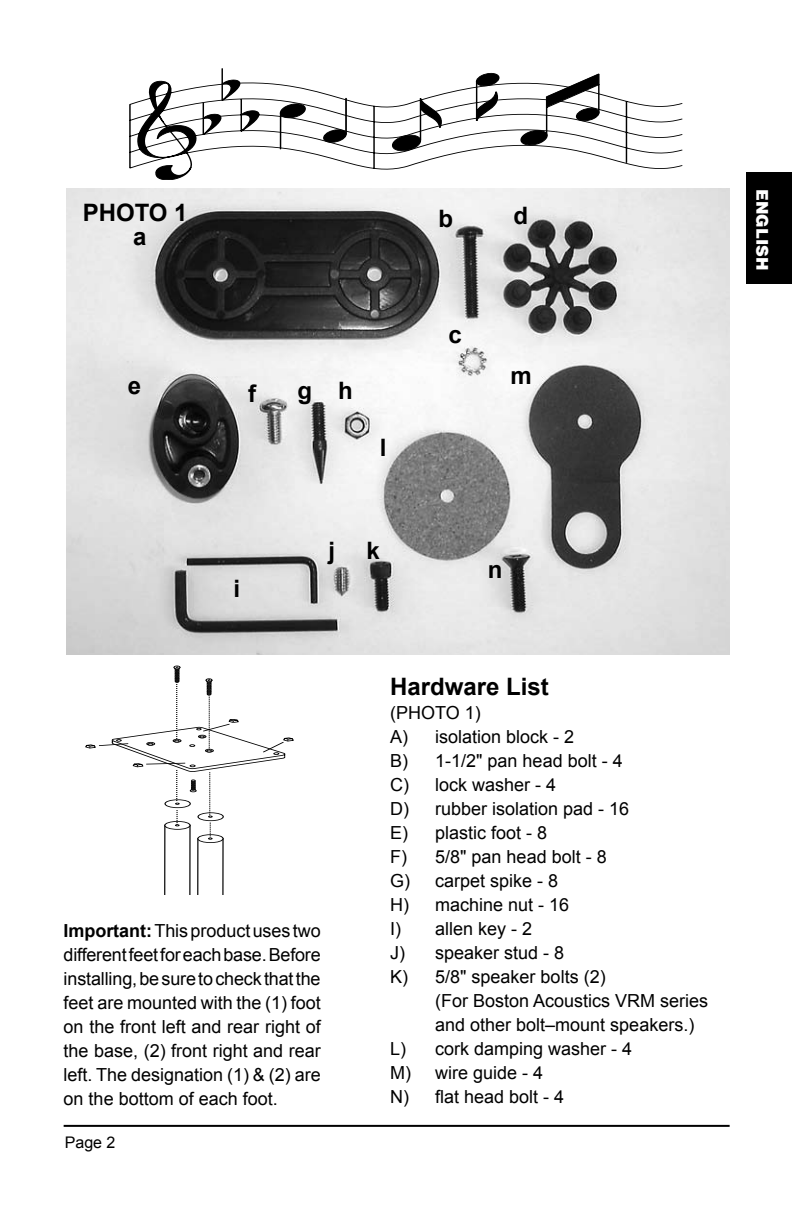
<style>
.page{position:relative;width:792px;height:1224px;background:#fff}
.page>*{position:absolute;margin:0;border:0;box-sizing:border-box;transform-origin:0 0}
.t1{font:700 24px "Arial";color:#000}
.t2{font:18px/24px "Arial";color:#000}
.t3{font:900 16.2px "Helvetica";color:#fff}
.t4{font:16px "Arial";color:#000}
.s1{font-weight:700}
.s2{font-style:inherit}
</style>
<div class="page">
<div style="left:746px;top:173px;width:46px;height:111px;background:#000"></div>
<svg style="left:129px;top:82px;width:554px;height:88px"></svg>
<svg style="left:137px;top:68px;width:170px;height:111px"></svg>
<hr style="left:280px;top:113px;width:1px;height:36px;background:#000">
<svg style="left:322px;top:128px;width:26px;height:16px"></svg>
<hr style="left:345px;top:98px;width:2px;height:36px;background:#000">
<svg style="left:391px;top:86px;width:56px;height:67px"></svg>
<svg style="left:475px;top:72px;width:28px;height:61px"></svg>
<svg style="left:519px;top:73px;width:82px;height:74px"></svg>
<svg style="left:85px;top:666px;width:209px;height:228px"></svg>
<img style="left:67px;top:189px;width:663px;height:466px">
<hr style="left:64px;top:1125px;width:666px;height:2px;background:#000">
<h1 class="t1" style="left:83px;top:199px;width:106px">PHOTO 1</h1>
<h1 class="t1" style="left:439px;top:205px;width:16px">b</h1>
<h1 class="t1" style="left:514px;top:202px;width:16px">d</h1>
<h1 class="t1" style="left:133px;top:223px;width:15px">a</h1>
<h1 class="t1" style="left:448px;top:321px;width:15px">c</h1>
<h1 class="t1" style="left:128px;top:372px;width:15px">e</h1>
<h1 class="t1" style="left:298px;top:377px;width:16px">g</h1>
<h1 class="t1" style="left:248px;top:380px;width:9px">f</h1>
<h1 class="t1" style="left:338px;top:377px;width:16px">h</h1>
<h1 class="t1" style="left:511px;top:362px;width:23px">m</h1>
<h1 class="t1" style="left:380px;top:434px;width:8px">l</h1>
<h1 class="t1" style="left:233px;top:575px;width:8px">i</h1>
<h1 class="t1" style="left:328px;top:537px;width:8px">j</h1>
<p class="t2" style="left:64px;top:919px;width:259px;text-align:justify"><span class="s1">Important:</span> This product uses two different feet for each base. Before installing, be sure to check that the feet are mounted with the (1) foot on the front left and rear right of the base, (2) front right and rear left. The designation (1) &amp; (2) are on the bottom of each foot.</p>
<p class="t4" style="left:65px;top:1133px;width:52px">Page <span class="s2">2</span></p>
<h1 class="t1" style="left:367px;top:537px;width:15px">k</h1>
<h1 class="t1" style="left:488px;top:556px;width:16px">n</h1>
<h1 class="t1" style="left:390px;top:673px;width:160px">Hardware List</h1>
<p class="t2" style="left:390px;top:701px;width:241px">(PHOTO 1)<br>A) isolation block - 2<br>B) 1-1/2" pan head bolt - 4<br>C) lock washer - 4<br>D) rubber isolation pad - 16<br>E) plastic foot - 8<br>F) 5/8" pan head bolt - 8<br>G) carpet spike - 8<br>H) machine nut - 16<br>I) allen key - 2<br>J) speaker stud - 8<br>K) 5/8" speaker bolts (2)</p>
<p class="t2" style="left:435px;top:989px;width:275px">(For Boston Acoustics VRM series</p>
<p class="t2" style="left:435px;top:1013px;width:261px">and other bolt–mount speakers.)</p>
<p class="t2" style="left:390px;top:1037px;width:244px">L) cork damping washer - 4</p>
<p class="t2" style="left:390px;top:1061px;width:155px">M) wire guide - 4</p>
<p class="t2" style="left:390px;top:1084px;width:176px">N) flat head bolt - 4</p>
<p class="t3" style="left:773px;top:189px;width:82px;rotate:90deg">ENGLISH</p>
</div>
